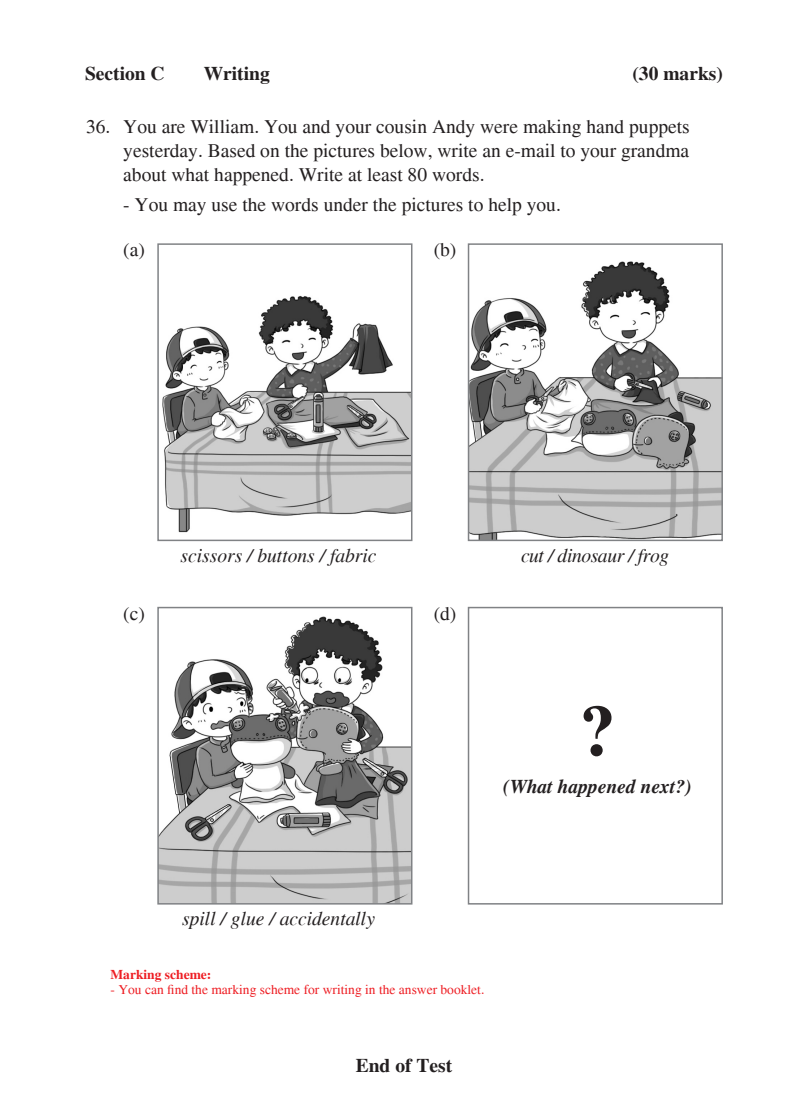
<style>
.page{position:relative;width:808px;height:1106px;background:#fff}
.page>*{position:absolute;margin:0;border:0;box-sizing:border-box;transform-origin:0 0}
.t1{font:700 72px "Times";color:#231f20}
.t2{font:19.5px/24px "Times";color:#231f20;text-align:justify}
.t3{font:italic 19.5px "Times";color:#231f20}
.t4{font:700 19.5px "Times";color:#231f20}
.t5{font:italic 700 19.5px "Times";color:#231f20}
.t6{font:italic 19.5px "Times";letter-spacing:-.02em;color:#231f20}
.t7{font:16.5px "Times";color:#231f20}
.t8{font:13.5px "Times";color:#ee1d23}
.t9{font:700 13.5px "Times";color:#ee1d23}
</style>
<div class="page">
<img style="left:162px;top:295px;width:247px;height:238px">
<div style="left:157px;top:243px;width:255px;height:298px;border:2px solid #808285"></div>
<img style="left:471px;top:261px;width:249px;height:277px">
<div style="left:468px;top:243px;width:255px;height:298px;border:2px solid #808285"></div>
<img style="left:160px;top:616px;width:249px;height:285px">
<div style="left:157px;top:607px;width:255px;height:297px;border:2px solid #808285"></div>
<div style="left:468px;top:607px;width:255px;height:297px;border:2px solid #808285"></div>
<p class="t4" style="left:85px;top:62px;width:81px">Section C</p>
<p class="t4" style="left:204px;top:62px;width:68px">Writing</p>
<p class="t4" style="left:632px;top:62px;width:92px">(30 marks)</p>
<p class="t2" style="left:123px;top:114px;width:568px;text-indent:-37px">36. You are William. You and your cousin Andy were making hand puppets yesterday. Based on the pictures below, write an e-mail to your grandma about what happened. Write at least 80 words.</p>
<p class="t2" style="left:123px;top:193px;width:439px">- You may use the words under the pictures to help you.</p>
<p class="t2" style="left:123px;top:238px;width:23px">(a)</p>
<p class="t2" style="left:434px;top:238px;width:24px">(b)</p>
<p class="t3" style="left:180px;top:544px;width:198px">scissors / buttons / fabric</p>
<p class="t6" style="left:521px;top:544px;width:150px">cut / dinosaur / frog</p>
<p class="t2" style="left:123px;top:601px;width:23px">(c)</p>
<p class="t2" style="left:434px;top:601px;width:24px">(d)</p>
<h1 class="t1" style="left:579px;top:689px;width:37px">?</h1>
<p class="t5" style="left:503px;top:774px;width:190px">(What happened next?)</p>
<p class="t3" style="left:182px;top:907px;width:194px">spill / glue / accidentally</p>
<p class="t9" style="left:111px;top:966px;width:102px">Marking scheme:</p>
<p class="t8" style="left:111px;top:981px;width:375px">- You can find the marking scheme for writing in the answer booklet.</p>
<p class="t7" style="left:400px;top:1050px;width:10px">8</p>
<p class="t4" style="left:356px;top:1053px;width:98px">End of Test</p>
</div>
